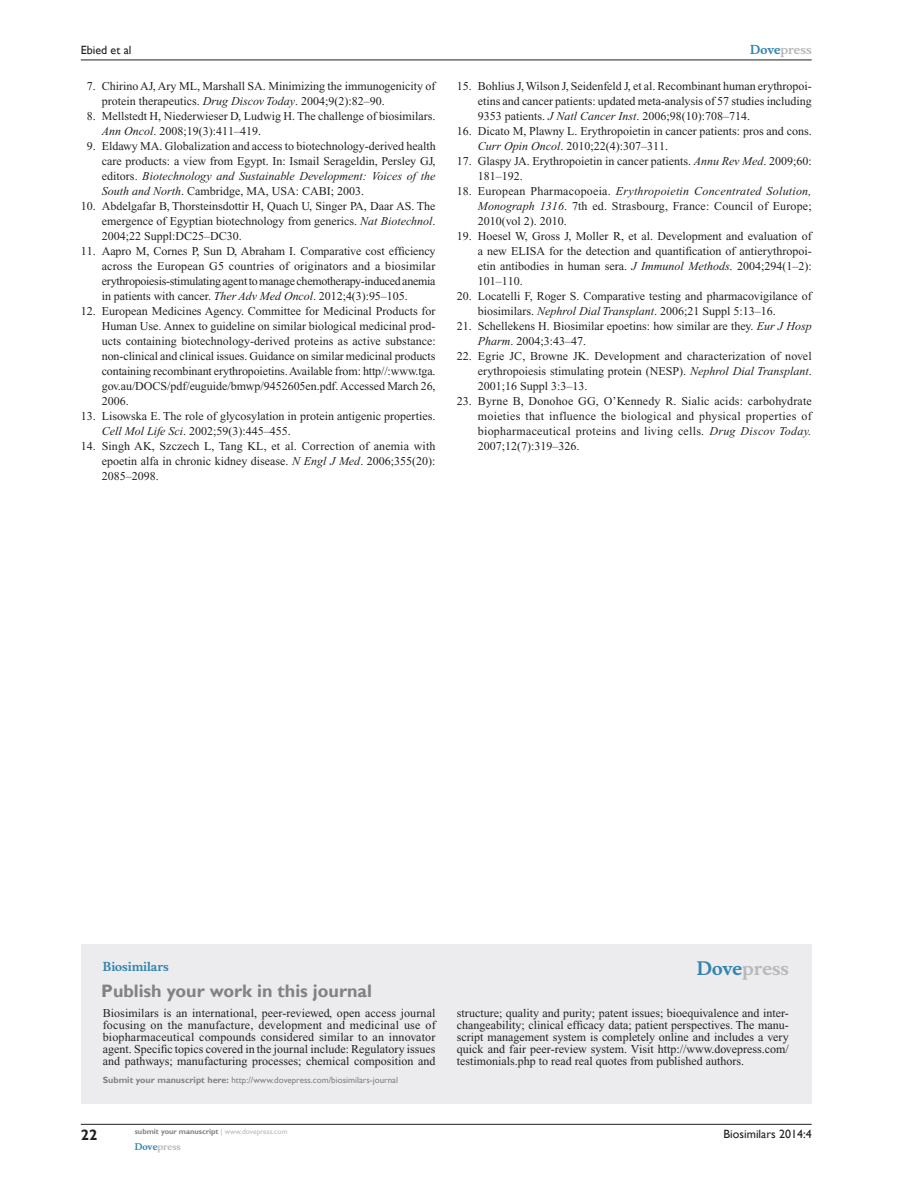
<style>
.page{position:relative;width:918px;height:1188px;background:#fff}
.page>*{position:absolute;margin:0;border:0;box-sizing:border-box;transform-origin:0 0}
.PromBx-H1{font:700 18px "Gill Sans";color:#808285}
.PromBx-Brand{font:700 18px "Musee";color:#b8b9bc}
.t1{font:700 15px "Gill Sans";color:#231f20}
.RefNL2{font:12px/15px "Times New Roman";color:#231f20;text-align:justify}
.PromBx-Tx{font:12px/12px "Times New Roman";color:#231f20;text-align:justify}
.t2{font:12px "Gill Sans";color:#231f20}
.PromBx-JrnlName{font:700 12px "Musee";color:#3485ae}
.t3{font:700 12px "Musee";color:#b8b9bc}
.PromBx-SubmitMssWebA{font:9px "Gill Sans";color:#808285}
.t4{font:700 9px "Musee";color:#b8b9bc}
.t5{font:700 7.5px "Gill Sans";color:#808285}
.s1{font-style:italic}
.s2{color:#3485ae}
.s3{font-weight:700}
.s4{font-weight:400;color:#b8b9bc}
</style>
<div class="page">
<div style="left:81px;top:944px;width:731px;height:159px;background:#ececee"></div>
<hr style="left:81px;top:1124px;width:731px;height:1px;background:#231f20">
<hr style="left:81px;top:60px;width:731px;height:1px;background:#231f20">
<p class="t2" style="left:81px;top:43px;width:52px">Ebied et al</p>
<p class="RefNL2" style="left:102px;top:79px;width:335px;text-indent:-15px">7. Chirino AJ, Ary ML, Marshall SA. Minimizing the immunogenicity of protein therapeutics. <span class="s1">Drug Discov Today</span>. 2004;9(2):82–90.</p>
<p class="RefNL2" style="left:102px;top:109px;width:335px;text-indent:-15px">8. Mellstedt H, Niederwieser D, Ludwig H. The challenge of biosimilars.<br><span class="s1">Ann Oncol</span>. 2008;19(3):411–419.</p>
<p class="RefNL2" style="left:102px;top:139px;width:336px;text-indent:-15px">9. Eldawy MA. Globalization and access to biotechnology-derived health care products: a view from Egypt. In: Ismail Serageldin, Persley GJ, editors. <span class="s1">Biotechnology and Sustainable Development: Voices of the South and North</span>. Cambridge, MA, USA: CABI; 2003.</p>
<p class="RefNL2" style="left:102px;top:199px;width:335px;text-indent:-21px">10. Abdelgafar B, Thorsteinsdottir H, Quach U, Singer PA, Daar AS. The emergence of Egyptian biotechnology from generics. <span class="s1">Nat Biotechnol</span>.<br>2004;22 Suppl:DC25–DC30.</p>
<p class="RefNL2" style="left:102px;top:244px;width:335px;text-indent:-21px">11. Aapro M, Cornes P, Sun D, Abraham I. Comparative cost efficiency across the European G5 countries of originators and a biosimilar erythropoiesis-stimulating agent to manage chemotherapy-induced anemia in patients with cancer. <span class="s1">Ther Adv Med Oncol</span>. 2012;4(3):95–105.</p>
<p class="RefNL2" style="left:102px;top:304px;width:336px;text-indent:-21px">12. European Medicines Agency. Committee for Medicinal Products for Human Use. Annex to guideline on similar biological medicinal prod&shy;ucts containing biotechnology-derived proteins as active substance: non-clinical and clinical issues. Guidance on similar medicinal products containing recombinant erythropoietins. Available from: http//:www.tga. gov.au/DOCS/pdf/euguide/bmwp/9452605en.pdf. Accessed March 26, 2006.</p>
<p class="RefNL2" style="left:102px;top:409px;width:335px;text-indent:-21px">13. Lisowska E. The role of glycosylation in protein antigenic properties.<br><span class="s1">Cell Mol Life Sci</span>. 2002;59(3):445–455.</p>
<p class="RefNL2" style="left:102px;top:439px;width:335px;text-indent:-21px">14. Singh AK, Szczech L, Tang KL, et al. Correction of anemia with epoetin alfa in chronic kidney disease. <span class="s1">N Engl J Med</span>. 2006;355(20):<br>2085–2098.</p>
<p class="t3" style="left:750px;top:43px;width:63px"><span class="s2">Dove</span>press</p>
<p class="RefNL2" style="left:478px;top:79px;width:335px;text-indent:-21px">15. Bohlius J, Wilson J, Seidenfeld J, et al. Recombinant human erythropoi&shy;etins and cancer patients: updated meta-analysis of 57 studies including 9353 patients. <span class="s1">J Natl Cancer Inst</span>. 2006;98(10):708–714.</p>
<p class="RefNL2" style="left:478px;top:124px;width:335px;text-indent:-21px">16. Dicato M, Plawny L. Erythropoietin in cancer patients: pros and cons.<br><span class="s1">Curr Opin Oncol</span>. 2010;22(4):307–311.</p>
<p class="RefNL2" style="left:478px;top:154px;width:335px;text-indent:-21px">17. Glaspy JA. Erythropoietin in cancer patients. <span class="s1">Annu Rev Med</span>. 2009;60:<br>181–192.</p>
<p class="RefNL2" style="left:478px;top:184px;width:335px;text-indent:-21px">18. European Pharmacopoeia. <span class="s1">Erythropoietin Concentrated Solution, Monograph 1316</span>. 7th ed. Strasbourg, France: Council of Europe; 2010(vol 2). 2010.</p>
<p class="RefNL2" style="left:478px;top:229px;width:335px;text-indent:-21px">19. Hoesel W, Gross J, Moller R, et al. Development and evaluation of a new ELISA for the detection and quantification of antierythropoi&shy;etin antibodies in human sera. <span class="s1">J Immunol Methods</span>. 2004;294(1–2):<br>101–110.</p>
<p class="RefNL2" style="left:478px;top:289px;width:335px;text-indent:-21px">20. Locatelli F, Roger S. Comparative testing and pharmacovigilance of biosimilars. <span class="s1">Nephrol Dial Transplant</span>. 2006;21 Suppl 5:13–16.</p>
<p class="RefNL2" style="left:478px;top:319px;width:335px;text-indent:-21px">21. Schellekens H. Biosimilar epoetins: how similar are they. <span class="s1">Eur J Hosp<br>Pharm</span>. 2004;3:43–47.</p>
<p class="RefNL2" style="left:478px;top:349px;width:335px;text-indent:-21px">22. Egrie JC, Browne JK. Development and characterization of novel erythropoiesis stimulating protein (NESP). <span class="s1">Nephrol Dial Transplant</span>.<br>2001;16 Suppl 3:3–13.</p>
<p class="RefNL2" style="left:478px;top:394px;width:336px;text-indent:-21px">23. Byrne B, Donohoe GG, O’Kennedy R. Sialic acids: carbohydrate moieties that influence the biological and physical properties of biopharmaceutical proteins and living cells. <span class="s1">Drug Discov Today.<br></span>2007;12(7):319–326.</p>
<p class="PromBx-JrnlName" style="left:103px;top:959px;width:68px">Biosimilars</p>
<p class="PromBx-H1" style="left:101px;top:980px;width:272px">Publish your work in this journal</p>
<p class="PromBx-Brand" style="left:697px;top:958px;width:94px"><span class="s2">Dove</span>press</p>
<p class="PromBx-Tx" style="left:103px;top:1007px;width:334px">Biosimilars is an international, peer-reviewed, open access journal focusing on the manufacture, development and medicinal use of biopharmaceutical compounds considered similar to an innovator agent. Specific topics covered in the journal include: Regulatory issues and pathways; manufacturing processes; chemical composition and</p>
<p class="PromBx-Tx" style="left:457px;top:1007px;width:333px">structure; quality and purity; patent issues; bioequivalence and inter&shy;changeability; clinical efficacy data; patient perspectives. The manu&shy;script management system is completely online and includes a very quick and fair peer-review system. Visit http://www.dovepress.com/ testimonials.php to read real quotes from published authors.</p>
<p class="PromBx-SubmitMssWebA" style="left:103px;top:1075px;width:297px"><span class="s3">Submit your manuscript here:</span> http://www.dovepress.com/biosimilars-journal</p>
<p class="t1" style="left:81px;top:1126px;width:18px">22</p>
<p class="t5" style="left:135px;top:1127px;width:154px">submit your manuscript <span class="s4">| www.dovepress.com</span></p>
<p class="t4" style="left:135px;top:1141px;width:48px"><span class="s2">Dove</span>press</p>
<p class="t2" style="left:724px;top:1127px;width:90px">Biosimilars 2014:4</p>
</div>
